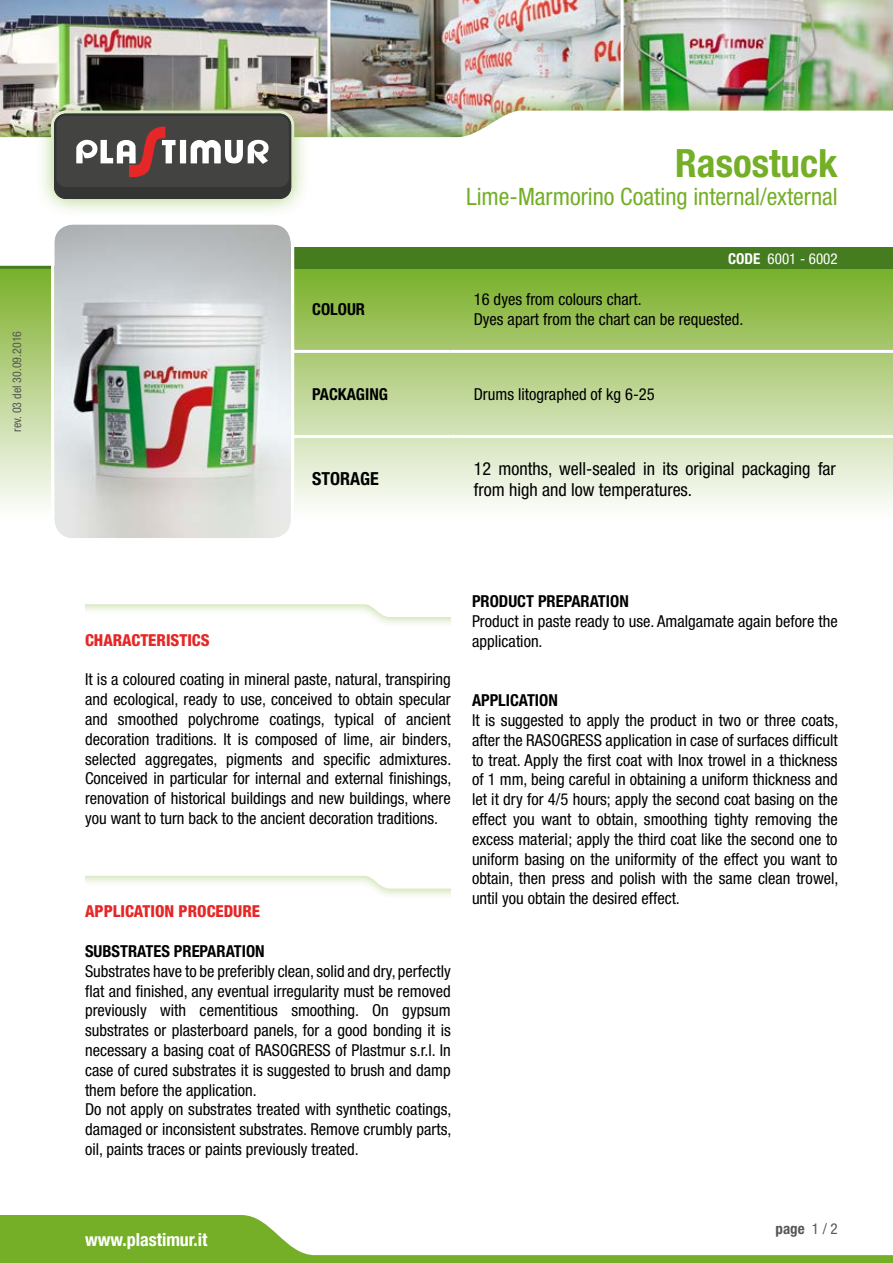
<style>
.page{position:relative;width:893px;height:1263px;background:#fff}
.page>*{position:absolute;margin:0;border:0;box-sizing:border-box;transform-origin:0 0}
.t1{font:700 condensed 39px "Helvetica Neue LT Pro";color:#74af27}
.t2{font:condensed 24px "Helvetica Neue LT Pro";color:#74af27}
.t3{font:condensed 18px/21.6px "Helvetica Neue LT Pro";color:#000}
.t4{font:700 condensed 18px "Helvetica Neue LT Pro";color:#fff}
.t5{font:700 condensed 18px "Helvetica Neue LT Pro";color:#000}
.t6{font:condensed 16.5px/19.8px "Helvetica Neue LT Pro";color:#000}
.t7{font:700 condensed 16.5px "Helvetica Neue LT Pro";color:#000}
.t8{font:800 condensed 16.5px "Helvetica Neue LT Pro";color:#e52727}
.t9{font:condensed 15px "Helvetica Neue LT Pro";color:#fff}
.t10{font:700 condensed 15px "Helvetica Neue LT Pro";color:#575756}
.t11{font:condensed 12px "Helvetica Neue LT Pro";color:#575756}
.s1{font-weight:700}
.s2{font-weight:400}
</style>
<div class="page">
<img style="left:624px;top:0;width:269px;height:92px">
<img style="left:0;top:0;width:327px;height:92px">
<img style="left:327px;top:0;width:297px;height:92px">
<svg style="left:0;top:111px;width:517px;height:155px"></svg>
<div style="left:35px;top:95px;width:275px;height:123px;background:#74af27;opacity:.6"></div>
<div style="left:54px;top:114px;width:237px;height:85px;background:#343434;border-radius:12px"></div>
<div style="left:56px;top:116px;width:233px;height:71px;background:#434342;border-radius:9px"></div>
<svg style="left:76px;top:126px;width:193px;height:52px"></svg>
<svg style="left:0;top:1215px;width:893px;height:48px"></svg>
<div style="left:0;top:266px;width:893px;height:255px;background:linear-gradient(to bottom,#7aae29,#fff)"></div>
<hr style="left:289px;top:350px;width:162px;height:3px;background:#fff">
<hr style="left:451px;top:350px;width:442px;height:3px;background:#fff">
<hr style="left:289px;top:435px;width:162px;height:3px;background:#fff">
<hr style="left:451px;top:435px;width:442px;height:3px;background:#fff">
<div style="left:65px;top:247px;width:828px;height:22px;background:#457c1f"></div>
<hr style="left:0;top:266px;width:893px;height:3px;background:#457c1f">
<div style="left:85px;top:595px;width:366px;height:31px;background:#74af27;opacity:.4"></div>
<svg style="left:85px;top:595px;width:366px;height:23px"></svg>
<div style="left:85px;top:867px;width:366px;height:30px;background:#74af27;opacity:.4"></div>
<svg style="left:85px;top:867px;width:366px;height:23px"></svg>
<img style="left:54px;top:224px;width:237px;height:313px">
<div style="left:51px;top:221px;width:243px;height:320px;border:3px solid #fff;border-radius:20px"></div>
<p class="t11" style="left:10px;top:432px;width:102px;rotate:-90deg">rev. 03 del 30.09.2016</p>
<h1 class="t1" style="left:675px;top:139px;width:164px">Rasostuck</h1>
<h2 class="t2" style="left:466px;top:183px;width:373px">Lime-Marmorino Coating internal/external</h2>
<p class="t9" style="left:728px;top:249px;width:111px"><span class="s1">CODE</span> 6001 - 6002</p>
<p class="t7" style="left:312px;top:299px;width:54px">COLOUR</p>
<p class="t6" style="left:474px;top:289px;width:271px">16 dyes from colours chart.<br>Dyes apart from the chart can be requested.</p>
<p class="t7" style="left:312px;top:384px;width:77px">PACKAGING</p>
<p class="t6" style="left:474px;top:384px;width:182px">Drums litographed of kg 6-25</p>
<p class="t5" style="left:312px;top:468px;width:68px">STORAGE</p>
<p class="t3" style="left:474px;top:457px;width:364px">12 months, well-sealed in its original packaging far from high and low temperatures.</p>
<p class="t8" style="left:85px;top:630px;width:126px">CHARACTERISTICS</p>
<p class="t6" style="left:85px;top:669px;width:368px;text-align:justify">It is a coloured coating in mineral paste, natural, transpiring and ecological, ready to use, conceived to obtain specular and smoothed polychrome coatings, typical of ancient decoration traditions. It is composed of lime, air binders, selected aggregates, pigments and specific admixtures.<br>Conceived in particular for internal and external finishings, renovation of historical buildings and new buildings, where you want to turn back to the ancient decoration traditions.</p>
<p class="t8" style="left:85px;top:901px;width:177px">APPLICATION PROCEDURE</p>
<p class="t7" style="left:85px;top:941px;width:181px">SUBSTRATES PREPARATION</p>
<p class="t6" style="left:85px;top:961px;width:368px">Substrates have to be preferibly clean, solid and dry, perfectly flat and finished, any eventual irregularity must be removed previously with cementitious smoothing. On gypsum substrates or plasterboard panels, for a good bonding it is necessary a basing coat of RASOGRESS of Plastmur s.r.l. In case of cured substrates it is suggested to brush and damp them before the application.<br>Do not apply on substrates treated with synthetic coatings, damaged or inconsistent substrates. Remove crumbly parts, oil, paints traces or paints previously treated.</p>
<p class="t7" style="left:472px;top:591px;width:158px">PRODUCT PREPARATION</p>
<p class="t6" style="left:472px;top:611px;width:367px">Product in paste ready to use. Amalgamate again before the application.</p>
<p class="t7" style="left:472px;top:690px;width:87px">APPLICATION</p>
<p class="t6" style="left:472px;top:710px;width:368px;text-align:justify">It is suggested to apply the product in two or three coats, after the RASOGRESS application in case of surfaces difficult to treat. Apply the first coat with Inox trowel in a thickness of 1 mm, being careful in obtaining a uniform thickness and let it dry for 4/5 hours; apply the second coat basing on the effect you want to obtain, smoothing tighty removing the excess material; apply the third coat like the second one to uniform basing on the uniformity of the effect you want to obtain, then press and polish with the same clean trowel, until you obtain the desired effect.</p>
<p class="t4" style="left:85px;top:1229px;width:124px">www.plastimur.it</p>
<p class="t10" style="left:776px;top:1220px;width:64px">page <span class="s2">1 / 2</span></p>
</div>
